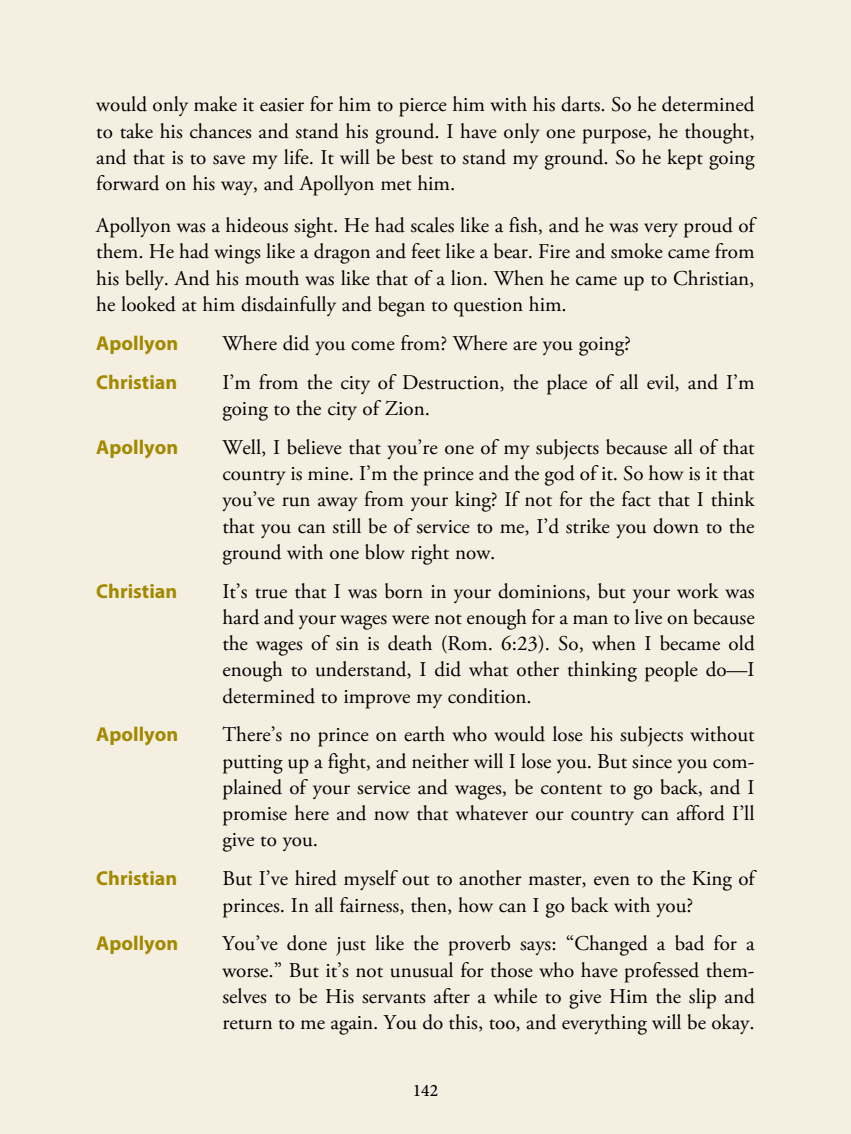
<style>
.page{position:relative;width:851px;height:1134px;background:#fff}
.page>*{position:absolute;margin:0;border:0;box-sizing:border-box;transform-origin:0 0}
.t1{font:21px/26.2px "Adobe Garamond Pro";color:#000;text-align:justify}
.t2{font:700 20.12px "Myriad Pro";color:#a38900}
.t3{font:500 17.5px "Minion Pro";color:#000}
</style>
<div class="page">
<div style="left:0;top:0;width:850px;height:1134px;background:#f5efe1"></div>
<p class="t1" style="left:96px;top:92px;width:659px">would only make it easier for him to pierce him with his darts. So he determined to take his chances and stand his ground. I have only one purpose, he thought, and that is to save my life. It will be best to stand my ground. So he kept going forward on his way, and Apollyon met him.</p>
<p class="t1" style="left:96px;top:213px;width:660px">Apollyon was a hideous sight. He had scales like a fish, and he was very proud of them. He had wings like a dragon and feet like a bear. Fire and smoke came from his belly. And his mouth was like that of a lion. When he came up to Christian, he looked at him disdainfully and began to question him.</p>
<p class="t2" style="left:96px;top:330px;width:83px">Apollyon</p>
<p class="t1" style="left:222px;top:331px;width:410px">Where did you come from? Where are you going?</p>
<p class="t2" style="left:96px;top:369px;width:82px">Christian</p>
<p class="t1" style="left:222px;top:370px;width:534px">I’m from the city of Destruction, the place of all evil, and I’m going to the city of Zion.</p>
<p class="t2" style="left:96px;top:434px;width:83px">Apollyon</p>
<p class="t1" style="left:222px;top:435px;width:534px">Well, I believe that you’re one of my subjects because all of that country is mine. I’m the prince and the god of it. So how is it that you’ve run away from your king? If not for the fact that I think that you can still be of service to me, I’d strike you down to the ground with one blow right now.</p>
<p class="t2" style="left:96px;top:578px;width:82px">Christian</p>
<p class="t1" style="left:222px;top:579px;width:534px">It’s true that I was born in your dominions, but your work was hard and your wages were not enough for a man to live on because the wages of sin is death (Rom. 6:23). So, when I became old enough to understand, I did what other thinking people do—I determined to improve my condition.</p>
<p class="t2" style="left:96px;top:722px;width:83px">Apollyon</p>
<p class="t1" style="left:222px;top:722px;width:534px">There’s no prince on earth who would lose his subjects without putting up a fight, and neither will I lose you. But since you com&shy;plained of your service and wages, be content to go back, and I promise here and now that whatever our country can afford I’ll give to you.</p>
<p class="t2" style="left:96px;top:865px;width:82px">Christian</p>
<p class="t1" style="left:222px;top:866px;width:534px">But I’ve hired myself out to another master, even to the King of princes. In all fairness, then, how can I go back with you?</p>
<p class="t2" style="left:96px;top:931px;width:83px">Apollyon</p>
<p class="t1" style="left:222px;top:931px;width:534px">You’ve done just like the proverb says: “Changed a bad for a worse.” But it’s not unusual for those who have professed them&shy;selves to be His servants after a while to give Him the slip and return to me again. You do this, too, and everything will be okay.</p>
<p class="t3" style="left:413px;top:1079px;width:27px">142</p>
</div>
